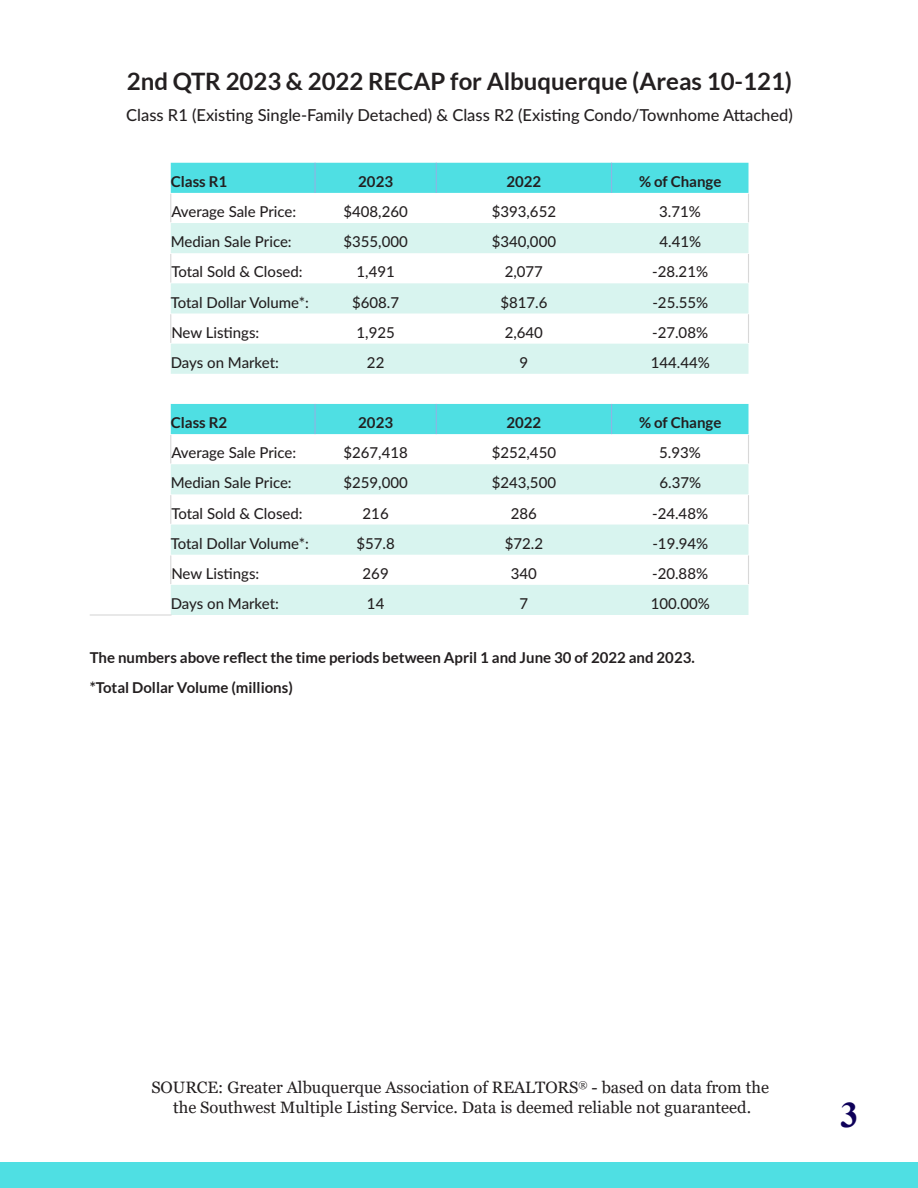
<style>
.page{position:relative;width:918px;height:1188px;background:#fff}
.page>*{position:absolute;margin:0;border:0;box-sizing:border-box;transform-origin:0 0}
.t1{font:700 36px "Times New Roman";color:#0e0059}
.t2{font:700 24px "Lato";color:#231f20}
.t3{font:16.5px "Georgia";color:#231f20}
.t4{font:500 16.5px "Lato";color:#231f20}
.t5{font:500 15px "Lato";color:#231f20}
.t6{font:700 15px "Lato";color:#231f20}
</style>
<div class="page">
<svg style="left:171px;top:163px;width:577px;height:59px"></svg>
<svg style="left:171px;top:223px;width:577px;height:392px;fill:#d8f4ef"></svg>
<hr style="left:436px;top:163px;width:1px;height:30px;background:#8db4e3">
<hr style="left:611px;top:163px;width:1px;height:30px;background:#8db4e3">
<svg style="left:170px;top:194px;width:1px;height:28px"></svg>
<svg style="left:748px;top:194px;width:1px;height:28px"></svg>
<svg style="left:170px;top:254px;width:1px;height:29px"></svg>
<svg style="left:748px;top:254px;width:1px;height:29px"></svg>
<svg style="left:170px;top:314px;width:1px;height:29px"></svg>
<svg style="left:748px;top:314px;width:1px;height:29px"></svg>
<hr style="left:436px;top:404px;width:1px;height:30px;background:#8db4e3">
<hr style="left:611px;top:404px;width:1px;height:30px;background:#8db4e3">
<svg style="left:170px;top:435px;width:1px;height:29px"></svg>
<svg style="left:748px;top:435px;width:1px;height:29px"></svg>
<svg style="left:170px;top:495px;width:1px;height:29px"></svg>
<svg style="left:748px;top:495px;width:1px;height:29px"></svg>
<svg style="left:170px;top:555px;width:1px;height:29px"></svg>
<svg style="left:748px;top:555px;width:1px;height:29px"></svg>
<hr style="left:90px;top:614px;width:82px;height:2px;background:#d8d8d8">
<hr style="left:315px;top:163px;width:1px;height:30px;background:#8db4e3">
<hr style="left:315px;top:404px;width:1px;height:30px;background:#8db4e3">
<div style="left:0;top:1163px;width:918px;height:25px;background:#4fdfe3"></div>
<p class="t2" style="left:127px;top:68px;width:667px">2nd QTR 2023 &amp; 2022 RECAP for Albuquerque (Areas 10-121)</p>
<p class="t4" style="left:126px;top:103px;width:668px">Class R1 (Existing Single-Family Detached) &amp; Class R2 (Existing Condo/Townhome Attached)</p>
<p class="t6" style="left:171px;top:173px;width:58px">Class R1</p>
<p class="t6" style="left:358px;top:173px;width:36px">2023</p>
<p class="t6" style="left:507px;top:173px;width:36px">2022</p>
<p class="t6" style="left:639px;top:173px;width:84px">% of Change</p>
<p class="t5" style="left:171px;top:201px;width:126px">Average Sale Price:</p>
<p class="t5" style="left:344px;top:201px;width:66px">$408,260</p>
<p class="t5" style="left:492px;top:201px;width:66px">$393,652</p>
<p class="t5" style="left:659px;top:201px;width:43px">3.71%</p>
<p class="t5" style="left:171px;top:231px;width:122px">Median Sale Price:</p>
<p class="t5" style="left:344px;top:231px;width:66px">$355,000</p>
<p class="t5" style="left:492px;top:231px;width:66px">$340,000</p>
<p class="t5" style="left:660px;top:231px;width:43px">4.41%</p>
<p class="t5" style="left:171px;top:261px;width:133px">Total Sold &amp; Closed:</p>
<p class="t5" style="left:357px;top:261px;width:40px">1,491</p>
<p class="t5" style="left:505px;top:261px;width:40px">2,077</p>
<p class="t5" style="left:652px;top:261px;width:57px">-28.21%</p>
<p class="t5" style="left:171px;top:291px;width:140px">Total Dollar Volume*:</p>
<p class="t5" style="left:352px;top:291px;width:49px">$608.7</p>
<p class="t5" style="left:500px;top:291px;width:49px">$817.6</p>
<p class="t5" style="left:652px;top:291px;width:57px">-25.55%</p>
<p class="t5" style="left:171px;top:321px;width:90px">New Listings:</p>
<p class="t5" style="left:357px;top:321px;width:40px">1,925</p>
<p class="t5" style="left:505px;top:321px;width:40px">2,640</p>
<p class="t5" style="left:652px;top:321px;width:57px">-27.08%</p>
<p class="t5" style="left:171px;top:352px;width:110px">Days on Market:</p>
<p class="t5" style="left:367px;top:352px;width:19px">22</p>
<p class="t5" style="left:520px;top:352px;width:10px">9</p>
<p class="t5" style="left:651px;top:352px;width:61px">144.44%</p>
<p class="t6" style="left:171px;top:414px;width:58px">Class R2</p>
<p class="t6" style="left:358px;top:414px;width:36px">2023</p>
<p class="t6" style="left:507px;top:414px;width:36px">2022</p>
<p class="t6" style="left:639px;top:414px;width:84px">% of Change</p>
<p class="t5" style="left:171px;top:442px;width:126px">Average Sale Price:</p>
<p class="t5" style="left:344px;top:442px;width:66px">$267,418</p>
<p class="t5" style="left:492px;top:442px;width:66px">$252,450</p>
<p class="t5" style="left:659px;top:442px;width:43px">5.93%</p>
<p class="t5" style="left:171px;top:472px;width:122px">Median Sale Price:</p>
<p class="t5" style="left:344px;top:472px;width:66px">$259,000</p>
<p class="t5" style="left:492px;top:472px;width:66px">$243,500</p>
<p class="t5" style="left:660px;top:472px;width:43px">6.37%</p>
<p class="t5" style="left:171px;top:502px;width:133px">Total Sold &amp; Closed:</p>
<p class="t5" style="left:363px;top:502px;width:28px">216</p>
<p class="t5" style="left:511px;top:502px;width:28px">286</p>
<p class="t5" style="left:652px;top:502px;width:57px">-24.48%</p>
<p class="t5" style="left:171px;top:532px;width:140px">Total Dollar Volume*:</p>
<p class="t5" style="left:357px;top:532px;width:40px">$57.8</p>
<p class="t5" style="left:505px;top:532px;width:40px">$72.2</p>
<p class="t5" style="left:652px;top:532px;width:57px">-19.94%</p>
<p class="t5" style="left:171px;top:563px;width:90px">New Listings:</p>
<p class="t5" style="left:363px;top:563px;width:28px">269</p>
<p class="t5" style="left:511px;top:563px;width:28px">340</p>
<p class="t5" style="left:652px;top:563px;width:57px">-20.88%</p>
<p class="t5" style="left:171px;top:593px;width:110px">Days on Market:</p>
<p class="t5" style="left:367px;top:593px;width:19px">14</p>
<p class="t5" style="left:520px;top:593px;width:10px">7</p>
<p class="t5" style="left:651px;top:593px;width:61px">100.00%</p>
<p class="t6" style="left:90px;top:649px;width:607px">The numbers above reflect the time periods between April 1 and June 30 of 2022 and 2023.</p>
<p class="t6" style="left:90px;top:679px;width:205px">*Total Dollar Volume (millions)</p>
<p class="t3" style="left:151px;top:1078px;width:619px">SOURCE: Greater Albuquerque Association of REALTORS<sup>®</sup> - based on data from the</p>
<p class="t3" style="left:173px;top:1098px;width:580px">the Southwest Multiple Listing Service. Data is deemed reliable not guaranteed.</p>
<p class="t1" style="left:840px;top:1089px;width:19px">3</p>
</div>
